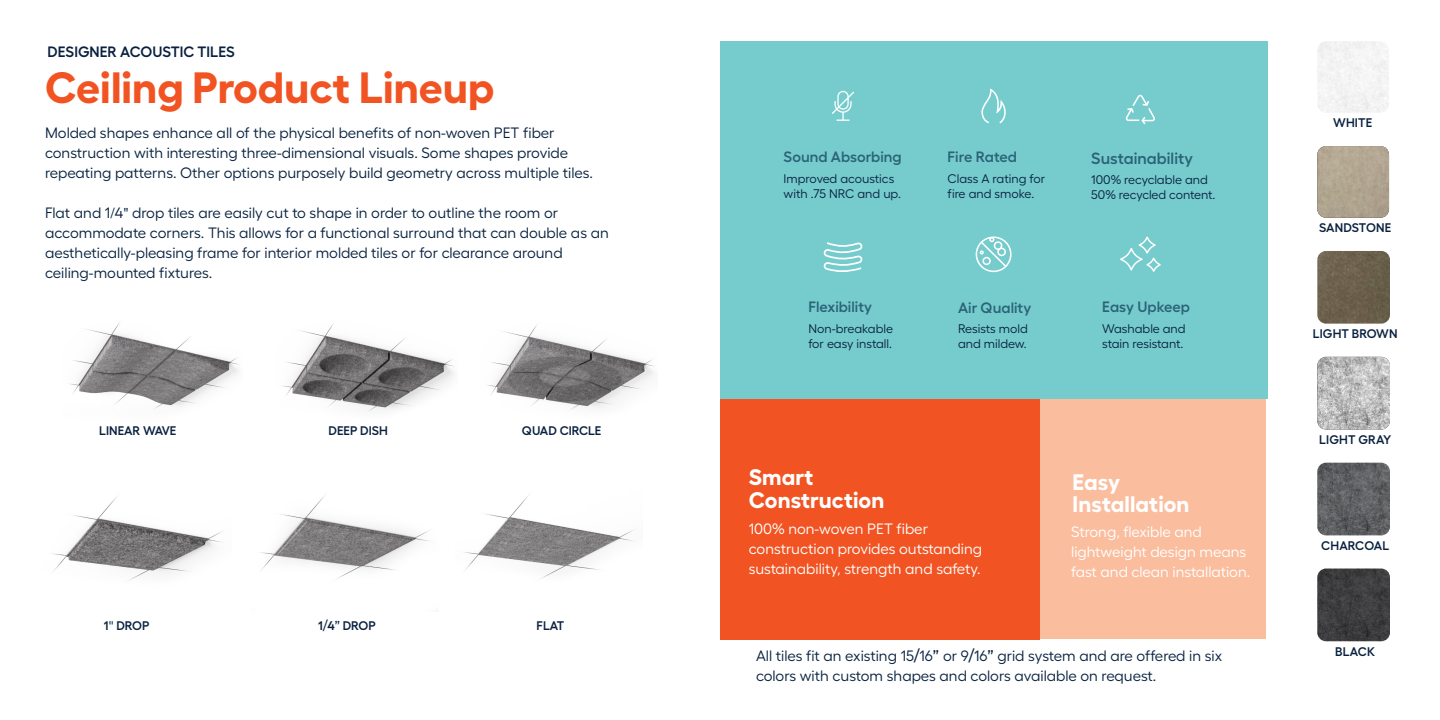
<style>
.page{position:relative;width:1440px;height:720px;background:#fff}
.page>*{position:absolute;margin:0;border:0;box-sizing:border-box;transform-origin:0 0}
.t1{font:700 43.75px "Fellix TRIAL";color:#f15422}
.t2{font:700 22.5px/22.5px "Fellix TRIAL";color:#fff}
.t3{font:600 16.25px "Fellix TRIAL";letter-spacing:.005em;color:#2b6378}
.t4{font:15px/20px "Fellix TRIAL";color:#092340}
.t5{font:15px/20px "Fellix TRIAL";color:#fff}
.t6{font:600 15px "Fellix TRIAL";color:#2b6378}
.t7{font:600 15px "Fellix TRIAL";color:#09213f}
.t8{font:12.5px/15px "Fellix TRIAL";color:#092340}
.t9{font:600 12.5px "Fellix TRIAL";color:#09213f}
.t10{font:600 12.5px "Fellix TRIAL";color:#092340}
.s1{font-family:"Proxima Nova"}
.s2{font-family:"Montserrat";font-weight:500}
</style>
<div class="page">
<div style="left:1039px;top:367px;width:227px;height:272px;background:#fabd9e"></div>
<div style="left:720px;top:369px;width:319px;height:271px;background:#f15422"></div>
<img style="left:70px;top:322px;width:169px;height:87px">
<img style="left:487px;top:325px;width:167px;height:85px">
<img style="left:260px;top:495px;width:170px;height:84px">
<img style="left:52px;top:496px;width:171px;height:85px">
<img style="left:282px;top:323px;width:172px;height:89px">
<img style="left:464px;top:495px;width:171px;height:84px">
<div style="left:720px;top:41px;width:547px;height:358px;background:#76cccd"></div>
<svg style="left:823px;top:242px;width:40px;height:30px"></svg>
<svg style="left:1126px;top:95px;width:29px;height:29px"></svg>
<svg style="left:981px;top:89px;width:25px;height:34px"></svg>
<svg style="left:1120px;top:237px;width:41px;height:35px"></svg>
<svg style="left:975px;top:236px;width:37px;height:36px"></svg>
<svg style="left:832px;top:91px;width:22px;height:30px"></svg>
<img style="left:1317px;top:357px;width:73px;height:73px">
<img style="left:1317px;top:463px;width:73px;height:72px">
<img style="left:1317px;top:569px;width:73px;height:72px">
<img style="left:1317px;top:146px;width:72px;height:72px">
<img style="left:1317px;top:251px;width:73px;height:73px">
<p class="t7" style="left:48px;top:45px;width:189px">DESIGNER ACOUSTIC TILES</p>
<p class="t1" style="left:45px;top:68px;width:451px">Ceiling Product Lineup</p>
<p class="t4" style="left:45px;top:124px;width:550px">Molded shapes enhance all of the physical benefits of non-woven PET fiber construction with interesting three-dimensional visuals. Some shapes provide repeating patterns. Other options purposely build geometry across multiple tiles.</p>
<p class="t4" style="left:45px;top:204px;width:565px">Flat and 1<span class="s1">/</span>4<span class="s1">"</span> drop tiles are easily cut to shape in order to outline the room or accommodate corners. This allows for a functional surround that can double as an aesthetically-pleasing frame for interior molded tiles or for clearance around ceiling-mounted fixtures.</p>
<p class="t9" style="left:99px;top:425px;width:79px">LINEAR WAVE</p>
<p class="t9" style="left:329px;top:425px;width:61px">DEEP DISH</p>
<p class="t9" style="left:522px;top:425px;width:81px">QUAD CIRCLE</p>
<p class="t10" style="left:104px;top:620px;width:47px">1<span class="s2">"</span> DROP</p>
<p class="t9" style="left:318px;top:620px;width:59px">1<span class="s2">/</span>4<span class="s2">”</span> DROP</p>
<p class="t9" style="left:537px;top:620px;width:29px">FLAT</p>
<p class="t6" style="left:784px;top:150px;width:120px">Sound Absorbing</p>
<p class="t8" style="left:784px;top:172px;width:119px">Improved acoustics with .75 NRC and up.</p>
<p class="t6" style="left:809px;top:300px;width:65px">Flexibility</p>
<p class="t8" style="left:809px;top:322px;width:86px">Non-breakable for easy install.</p>
<p class="t6" style="left:948px;top:150px;width:71px">Fire Rated</p>
<p class="t8" style="left:948px;top:172px;width:99px">Class A rating for</p>
<p class="t8" style="left:948px;top:187px;width:88px">fire and smoke.</p>
<p class="t6" style="left:958px;top:301px;width:75px">Air Quality</p>
<p class="t8" style="left:958px;top:322px;width:71px">Resists mold and mildew.</p>
<p class="t3" style="left:1091px;top:151px;width:103px">Sustainability</p>
<p class="t8" style="left:1091px;top:173px;width:126px">100<span class="s2">%</span> recyclable and<br>50<span class="s2">%</span> recycled content.</p>
<p class="t6" style="left:1102px;top:300px;width:89px">Easy Upkeep</p>
<p class="t8" style="left:1102px;top:321px;width:85px">Washable and stain resistant.</p>
<p class="t2" style="left:749px;top:467px;width:137px">Smart<br>Construction</p>
<p class="t5" style="left:749px;top:519px;width:235px">100<span class="s2">%</span> non-woven PET fiber construction provides outstanding sustainability, strength and safety.</p>
<p class="t2" style="left:1073px;top:472px;width:118px">Easy<br>Installation</p>
<p class="t5" style="left:1071px;top:522px;width:181px">Strong, flexible and lightweight design means fast and clean installation.</p>
<p class="t4" style="left:756px;top:647px;width:468px">All tiles fit an existing 15<span class="s2">/</span>16<span class="s2">”</span> or 9<span class="s2">/</span>16<span class="s2">”</span> grid system and are offered in six colors with custom shapes and colors available on request.</p>
<p class="t9" style="left:1333px;top:117px;width:41px">WHITE</p>
<p class="t9" style="left:1319px;top:222px;width:74px">SANDSTONE</p>
<p class="t9" style="left:1313px;top:328px;width:86px">LIGHT BROWN</p>
<p class="t9" style="left:1319px;top:434px;width:73px">LIGHT GRAY</p>
<p class="t9" style="left:1321px;top:540px;width:69px">CHARCOAL</p>
<p class="t9" style="left:1335px;top:646px;width:41px">BLACK</p>
</div>
